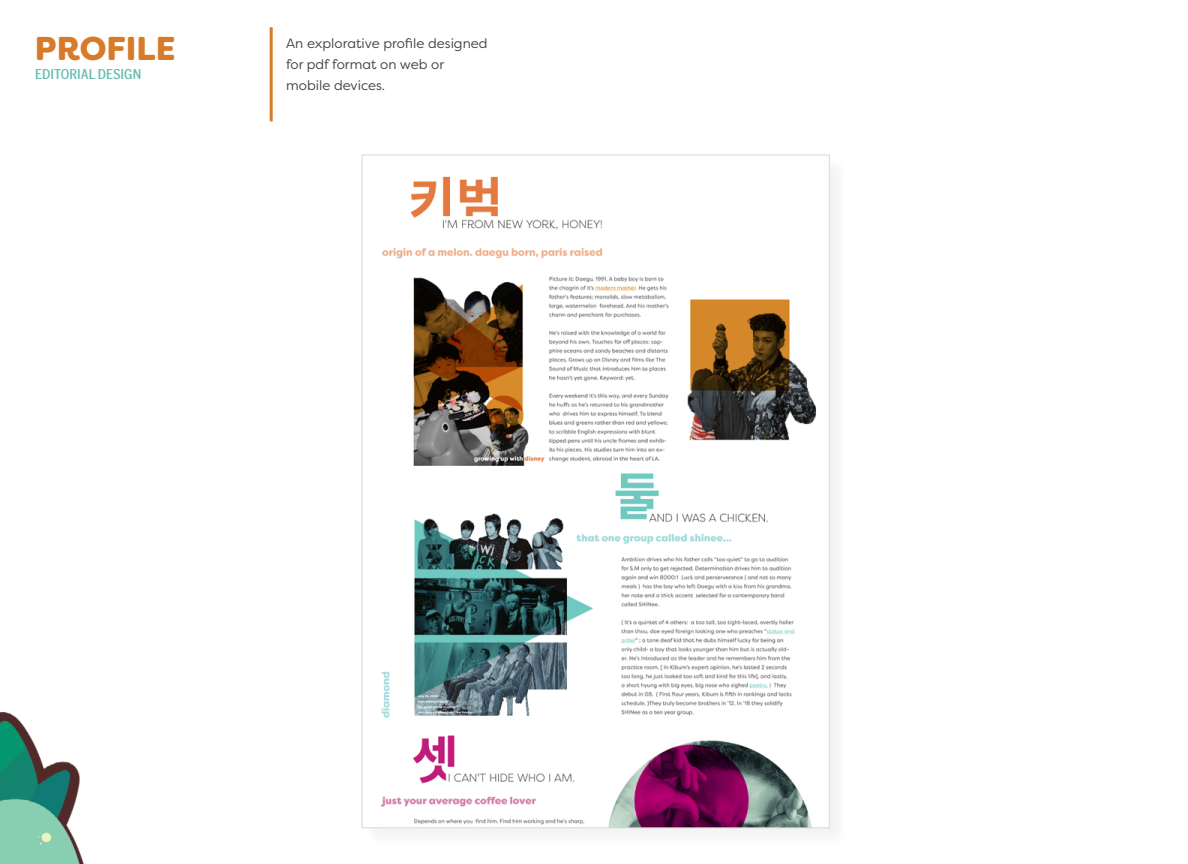
<style>
.page{position:relative;width:1188px;height:864px;background:#fff}
.page>*{position:absolute;margin:0;border:0;box-sizing:border-box;transform-origin:0 0}
.t1{font:900 33px "Filson Soft";color:#d77a29}
.t2{font:13.5px/21px "Filson Pro";color:#414042}
.t3{font:500 13.5px "Benton Sans Condensed";color:#67bcb3}
</style>
<div class="page">
<img style="left:0;top:712px;width:84px;height:152px">
<hr style="left:270px;top:27px;width:3px;height:94px;background:#d77a29">
<img style="left:381px;top:176px;width:435px;height:650px">
<h1 class="t1" style="left:35px;top:27px;width:142px">PROFILE</h1>
<p class="t3" style="left:35px;top:64px;width:108px">EDITORIAL DESIGN</p>
<p class="t2" style="left:286px;top:32px;width:203px">An explorative profile designed for pdf format on web or mobile devices.</p>
</div>
